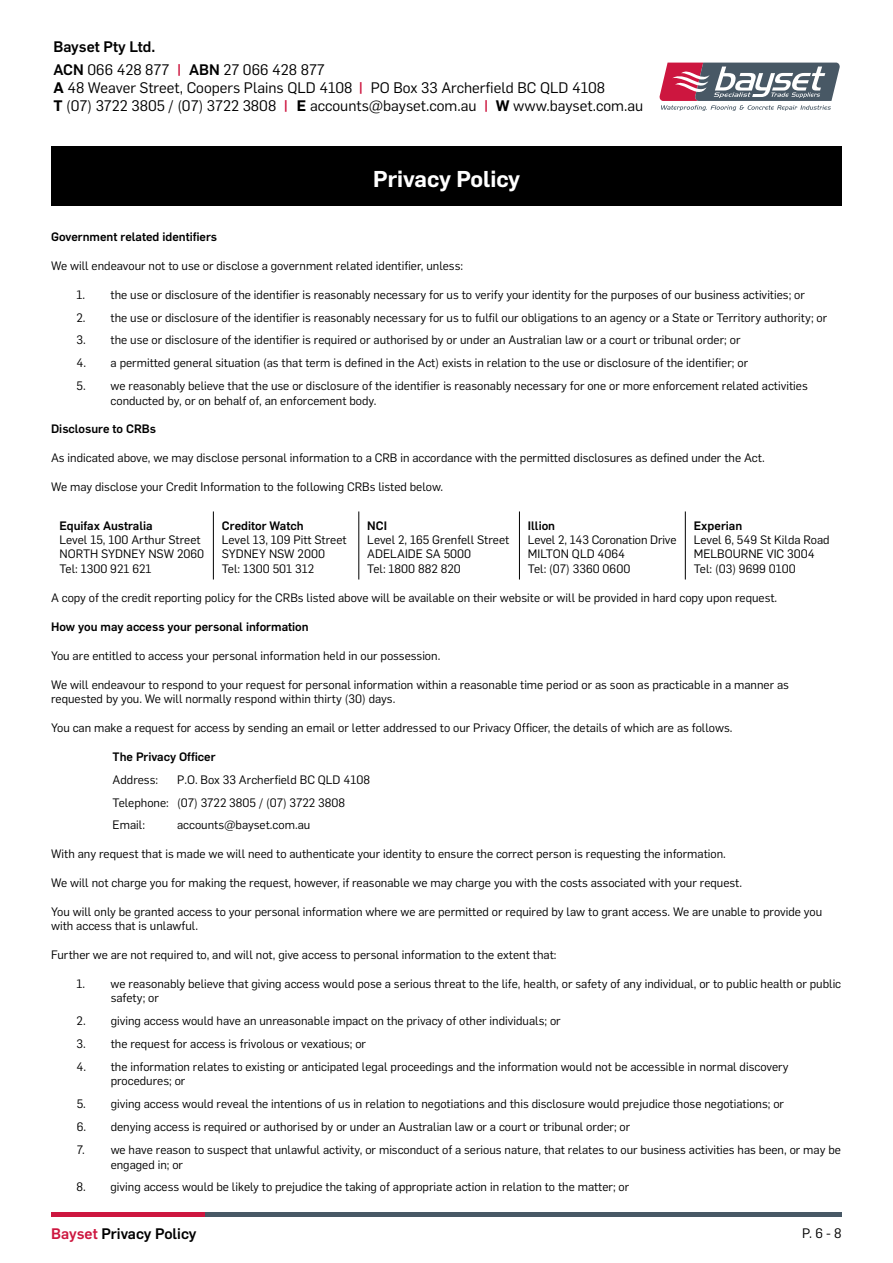
<style>
.page{position:relative;width:893px;height:1263px;background:#fff}
.page>*{position:absolute;margin:0;border:0;box-sizing:border-box;transform-origin:0 0}
.t1{font:600 22.5px "Flama";color:#fff}
.t2{font:15px/22.2px "Flama";color:#000}
.t3{font:500 15px "Flama";color:#000}
.t4{font:500 15px "Flama";color:#cd163f}
.t5{font:13.5px "Flama";color:#000}
.t6{font:12px/14.4px "Flama";color:#000}
.t7{font:500 12px "Flama";color:#000}
.s1{font-weight:500}
.s2{font-weight:500;color:#cd163f}
.s3{font-weight:600}
.s4{color:#cd163f}
</style>
<div class="page">
<hr style="left:51px;top:1212px;width:154px;height:4px;background:#cd163f">
<hr style="left:205px;top:1212px;width:637px;height:4px;background:#485865">
<div style="left:51px;top:147px;width:791px;height:59px;background:#000"></div>
<hr style="left:213px;top:511px;width:1px;height:68px;background:#000">
<hr style="left:359px;top:511px;width:1px;height:68px;background:#000">
<hr style="left:519px;top:511px;width:1px;height:68px;background:#000">
<hr style="left:685px;top:511px;width:1px;height:68px;background:#000">
<svg style="left:659px;top:63px;width:181px;height:48px"></svg>
<p class="t2" style="left:53px;top:35px;width:273px"><span class="s1">Bayset Pty Ltd.<br>ACN</span> 066 428 877 <span class="s2">|</span> <span class="s1">ABN</span> 27 066 428 877</p>
<p class="t2" style="left:53px;top:77px;width:553px;line-height:18px"><span class="s3">A</span> 48 Weaver Street, Coopers Plains QLD 4108 PO Box 33 Archerfield BC QLD 4108<br><span class="s3">T</span> (07) 3722 3805 / (07) 3722 3808 <span class="s2">|</span> <span class="s3">E</span> accounts@bayset.com.au <span class="s2">|</span></p>
<p class="t4" style="left:359px;top:77px;width:6px">|</p>
<p class="t2" style="left:496px;top:93px;width:149px"><span class="s3">W</span> www.bayset.com.au</p>
<h1 class="t1" style="left:373px;top:163px;width:149px">Privacy Policy</h1>
<p class="t7" style="left:51px;top:228px;width:168px">Government related identifiers</p>
<p class="t6" style="left:51px;top:258px;width:414px">We will endeavour not to use or disclose a government related identifier, unless:</p>
<p class="t6" style="left:77px;top:286px;width:730px">1. the use or disclosure of the identifier is reasonably necessary for us to verify your identity for the purposes of our business activities; or</p>
<p class="t6" style="left:77px;top:309px;width:752px">2. the use or disclosure of the identifier is reasonably necessary for us to fulfil our obligations to an agency or a State or Territory authority; or</p>
<p class="t6" style="left:77px;top:332px;width:665px">3. the use or disclosure of the identifier is required or authorised by or under an Australian law or a court or tribunal order; or</p>
<p class="t6" style="left:77px;top:355px;width:673px">4. a permitted general situation (as that term is defined in the Act) exists in relation to the use or disclosure of the identifier; or</p>
<p class="t6" style="left:111px;top:378px;width:699px;text-indent:-34px">5. we reasonably believe that the use or disclosure of the identifier is reasonably necessary for one or more enforcement related activities conducted by, or on behalf of, an enforcement body.</p>
<p class="t7" style="left:51px;top:421px;width:107px">Disclosure to CRBs</p>
<p class="t6" style="left:51px;top:450px;width:715px">As indicated above, we may disclose personal information to a CRB in accordance with the permitted disclosures as defined under the Act.</p>
<p class="t6" style="left:51px;top:479px;width:394px">We may disclose your Credit Information to the following CRBs listed below.</p>
<p class="t7" style="left:60px;top:517px;width:95px">Equifax Australia</p>
<p class="t6" style="left:60px;top:532px;width:146px">Level 15, 100 Arthur Street<br>NORTH SYDNEY NSW 2060<br>Tel: 1300 921 621</p>
<p class="t7" style="left:222px;top:517px;width:83px">Creditor Watch</p>
<p class="t6" style="left:222px;top:532px;width:126px">Level 13, 109 Pitt Street<br>SYDNEY NSW 2000<br>Tel: 1300 501 312</p>
<p class="t7" style="left:367px;top:517px;width:21px">NCI</p>
<p class="t6" style="left:367px;top:532px;width:144px">Level 2, 165 Grenfell Street<br>ADELAIDE SA 5000<br>Tel: 1800 882 820</p>
<p class="t7" style="left:694px;top:517px;width:50px">Experian</p>
<p class="t6" style="left:694px;top:532px;width:137px">Level 6, 549 St Kilda Road<br>MELBOURNE VIC 3004<br>Tel: (03) 9699 0100</p>
<p class="t6" style="left:51px;top:590px;width:728px">A copy of the credit reporting policy for the CRBs listed above will be available on their website or will be provided in hard copy upon request.</p>
<p class="t7" style="left:51px;top:618px;width:259px">How you may access your personal information</p>
<p class="t6" style="left:51px;top:648px;width:391px">You are entitled to access your personal information held in our possession.</p>
<p class="t6" style="left:51px;top:676px;width:739px">We will endeavour to respond to your request for personal information within a reasonable time period or as soon as practicable in a manner as requested by you. We will normally respond within thirty (30) days.</p>
<p class="t6" style="left:51px;top:720px;width:683px">You can make a request for access by sending an email or letter addressed to our Privacy Officer, the details of which are as follows.</p>
<p class="t7" style="left:113px;top:748px;width:105px">The Privacy Officer</p>
<p class="t6" style="left:113px;top:771px;width:47px">Address:</p>
<p class="t7" style="left:528px;top:517px;width:29px">Illion</p>
<p class="t6" style="left:528px;top:532px;width:150px">Level 2, 143 Coronation Drive<br>MILTON QLD 4064<br>Tel: (07) 3360 0600</p>
<p class="t6" style="left:113px;top:767px;width:259px;line-height:23px;text-indent:64px">P.O. Box 33 Archerfield BC QLD 4108<br>Telephone: (07) 3722 3805 / (07) 3722 3808<br>Email:</p>
<p class="t6" style="left:177px;top:817px;width:135px">accounts@bayset.com.au</p>
<p class="t6" style="left:51px;top:846px;width:676px">With any request that is made we will need to authenticate your identity to ensure the correct person is requesting the information.</p>
<p class="t6" style="left:51px;top:875px;width:692px">We will not charge you for making the request, however, if reasonable we may charge you with the costs associated with your request.</p>
<p class="t6" style="left:51px;top:904px;width:773px">You will only be granted access to your personal information where we are permitted or required by law to grant access. We are unable to provide you with access that is unlawful.</p>
<p class="t6" style="left:51px;top:947px;width:507px">Further we are not required to, and will not, give access to personal information to the extent that:</p>
<p class="t6" style="left:111px;top:976px;width:732px;text-indent:-34px">1. we reasonably believe that giving access would pose a serious threat to the life, health, or safety of any individual, or to public health or public safety; or</p>
<p class="t6" style="left:77px;top:1013px;width:486px">2. giving access would have an unreasonable impact on the privacy of other individuals; or</p>
<p class="t6" style="left:77px;top:1036px;width:291px">3. the request for access is frivolous or vexatious; or</p>
<p class="t6" style="left:111px;top:1059px;width:679px;text-indent:-34px">4. the information relates to existing or anticipated legal proceedings and the information would not be accessible in normal discovery procedures; or</p>
<p class="t6" style="left:77px;top:1096px;width:709px">5. giving access would reveal the intentions of us in relation to negotiations and this disclosure would prejudice those negotiations; or</p>
<p class="t6" style="left:77px;top:1119px;width:555px">6. denying access is required or authorised by or under an Australian law or a court or tribunal order; or</p>
<p class="t6" style="left:111px;top:1142px;width:732px;text-indent:-34px">7. we have reason to suspect that unlawful activity, or misconduct of a serious nature, that relates to our business activities has been, or may be engaged in; or</p>
<p class="t6" style="left:77px;top:1179px;width:554px">8. giving access would be likely to prejudice the taking of appropriate action in relation to the matter; or</p>
<p class="t3" style="left:51px;top:1223px;width:147px"><span class="s4">Bayset</span> Privacy Policy</p>
<p class="t5" style="left:802px;top:1224px;width:41px">P. 6 - 8</p>
</div>
